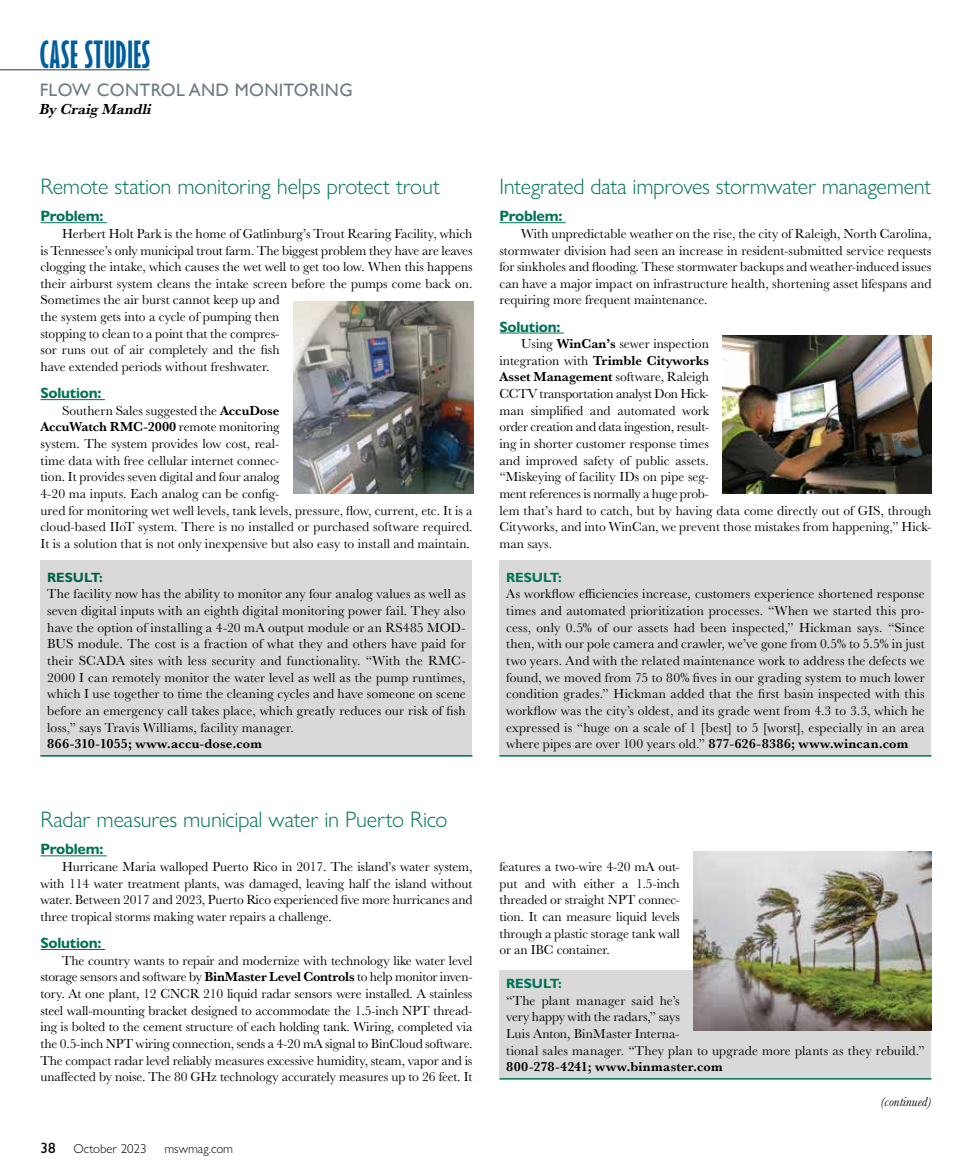
<style>
.page{position:relative;width:972px;height:1175px;background:#fff}
.page>*{position:absolute;margin:0;border:0;box-sizing:border-box;transform-origin:0 0}
.t1{font:700 34.5px "Gill Sans Nova Extra Cond";letter-spacing:.02em;color:#005e9e}
.t2{font:300 22.5px "Gill Sans Nova";letter-spacing:-.01em;color:#007355}
.t3{font:18px "Gill Sans";letter-spacing:.02em;color:#6b7b84}
.t4{font:700 15px "Gill Sans Nova";letter-spacing:-.02em;color:#007355}
.t5{font:italic 700 15px "Baskerville URW";color:#000}
.t6{font:500 15px "Gill Sans Nova";color:#000}
.t7{font:13.5px/16.6px "Baskerville URW";color:#000;text-align:justify}
.t8{font:700 13.5px "Baskerville URW";letter-spacing:.01em;color:#000}
.t9{font:700 13.5px "Gill Sans";letter-spacing:-.005em;color:#007355}
.t10{font:italic 13.5px "Baskerville";color:#000}
.t11{font:300 12.9px "Gill Sans Nova";color:#000}
.s1{font-weight:700}
</style>
<div class="page">
<hr style="left:40px;top:222px;width:67px;height:1px;background:#007355">
<hr style="left:40px;top:399px;width:65px;height:1px;background:#007355">
<img style="left:293px;top:301px;width:180px;height:192px">
<hr style="left:0;top:69px;width:150px;height:1px;background:#6b7b84">
<div style="left:40px;top:560px;width:432px;height:196px;background:#d9d9d9"></div>
<div style="left:500px;top:560px;width:432px;height:196px;background:#d9d9d9"></div>
<div style="left:500px;top:970px;width:432px;height:107px;background:#d9d9d9"></div>
<hr style="left:40px;top:855px;width:67px;height:1px;background:#007355">
<hr style="left:40px;top:949px;width:65px;height:1px;background:#007355">
<hr style="left:500px;top:1078px;width:432px;height:1px;background:#007355">
<img style="left:693px;top:852px;width:239px;height:178px">
<hr style="left:500px;top:222px;width:66px;height:1px;background:#007355">
<hr style="left:500px;top:332px;width:64px;height:1px;background:#007355">
<hr style="left:500px;top:755px;width:432px;height:1px;background:#007355">
<img style="left:722px;top:335px;width:210px;height:158px">
<h1 class="t1" style="left:40px;top:34px;width:112px">CASE STUDIES</h1>
<h3 class="t3" style="left:40px;top:79px;width:314px">FLOW CONTROL AND MONITORING</h3>
<p class="t5" style="left:40px;top:98px;width:113px">By Craig Mandli</p>
<h2 class="t2" style="left:40px;top:173px;width:401px">Remote station monitoring helps protect trout</h2>
<p class="t4" style="left:40px;top:207px;width:64px">Problem:</p>
<p class="t7" style="left:40px;top:225px;width:434px;text-align:left;text-indent:22px">Herbert Holt Park is the home of Gatlinburg’s Trout Rearing Facility, which is Tennessee’s only municipal trout farm. The biggest problem they have are leaves clogging the intake, which causes the wet well to get too low. When this happens their airburst system cleans the intake screen before the pumps come back on.<br>Sometimes the air burst cannot keep up and<br>the system gets into a cycle of pumping then<br>stopping to clean to a point that the compres-<br>sor runs out of air completely and the fish<br>have extended periods without freshwater.</p>
<p class="t4" style="left:40px;top:384px;width:62px">Solution:</p>
<p class="t7" style="left:40px;top:401px;width:434px;text-align:left;text-indent:22px">Southern Sales suggested the <span class="s1">AccuDose<br>AccuWatch RMC-2000</span> remote monitoring<br>system. The system provides low cost, real-<br>time data with free cellular internet connec-<br>tion. It provides seven digital and four analog<br>4-20 ma inputs. Each analog can be config-<br>ured for monitoring wet well levels, tank levels, pressure, flow, current, etc. It is a cloud-based IIoT system. There is no installed or purchased software required.<br>It is a solution that is not only inexpensive but also easy to install and maintain.</p>
<p class="t9" style="left:47px;top:569px;width:57px">RESULT:</p>
<p class="t7" style="left:47px;top:585px;width:420px">The facility now has the ability to monitor any four analog values as well as seven digital inputs with an eighth digital monitoring power fail. They also have the option of installing a 4-20 mA output module or an RS485 MOD-BUS module. The cost is a fraction of what they and others have paid for their SCADA sites with less security and functionality. “With the RMC-2000 I can remotely monitor the water level as well as the pump runtimes, which I use together to time the cleaning cycles and have someone on scene before an emergency call takes place, which greatly reduces our risk of fish loss,” says Travis Williams, facility manager.</p>
<p class="t8" style="left:47px;top:734px;width:216px">866-310-1055; www.accu-dose.com</p>
<h2 class="t2" style="left:40px;top:806px;width:409px">Radar measures municipal water in Puerto Rico</h2>
<p class="t4" style="left:40px;top:840px;width:64px">Problem:</p>
<p class="t7" style="left:40px;top:857px;width:434px;text-indent:22px">Hurricane Maria walloped Puerto Rico in 2017. The island’s water system, with 114 water treatment plants, was damaged, leaving half the island without water. Between 2017 and 2023, Puerto Rico experienced five more hurricanes and three tropical storms making water repairs a challenge.</p>
<p class="t4" style="left:40px;top:933px;width:62px">Solution:</p>
<p class="t7" style="left:40px;top:951px;width:434px;text-indent:22px">The country wants to repair and modernize with technology like water level storage sensors and software by <span class="s1">BinMaster Level Controls</span> to help monitor inven&shy;tory. At one plant, 12 CNCR 210 liquid radar sensors were installed. A stainless steel wall-mounting bracket designed to accommodate the 1.5-inch NPT thread&shy;ing is bolted to the cement structure of each holding tank. Wiring, completed via the 0.5-inch NPT wiring connection, sends a 4-20 mA signal to BinCloud software.<br>The compact radar level reliably measures excessive humidity, steam, vapor and is unaffected by noise. The 80 GHz technology accurately measures up to 26 feet. It</p>
<p class="t6" style="left:40px;top:1139px;width:16px">38</p>
<p class="t11" style="left:73px;top:1141px;width:75px">October 2023</p>
<p class="t11" style="left:164px;top:1141px;width:70px">mswmag.com</p>
<h2 class="t2" style="left:500px;top:173px;width:433px">Integrated data improves stormwater management</h2>
<p class="t4" style="left:500px;top:207px;width:64px">Problem:</p>
<p class="t7" style="left:500px;top:225px;width:434px;text-indent:22px">With unpredictable weather on the rise, the city of Raleigh, North Carolina, stormwater division had seen an increase in resident-submitted service requests for sinkholes and flooding. These stormwater backups and weather-induced issues can have a major impact on infrastructure health, shortening asset lifespans and requiring more frequent maintenance.</p>
<p class="t4" style="left:500px;top:317px;width:62px">Solution:</p>
<p class="t7" style="left:500px;top:335px;width:433px;text-align:left;text-indent:22px">Using <span class="s1">WinCan’s</span> sewer inspection<br>integration with <span class="s1">Trimble Cityworks<br>Asset Management</span> software, Raleigh<br>CCTV transportation analyst Don Hick-<br>man simplified and automated work<br>order creation and data ingestion, result-<br>ing in shorter customer response times<br>and improved safety of public assets.<br>“Miskeying of facility IDs on pipe seg-<br>ment references is normally a huge prob-<br>lem that’s hard to catch, but by having data come directly out of GIS, through Cityworks, and into WinCan, we prevent those mistakes from happening,” Hick&shy;man says.</p>
<p class="t9" style="left:506px;top:569px;width:57px">RESULT:</p>
<p class="t7" style="left:506px;top:585px;width:420px">As workflow efficiencies increase, customers experience shortened response times and automated prioritization processes. “When we started this pro&shy;cess, only 0.5% of our assets had been inspected,” Hickman says. “Since then, with our pole camera and crawler, we’ve gone from 0.5% to 5.5% in just two years. And with the related maintenance work to address the defects we found, we moved from 75 to 80% fives in our grading system to much lower condition grades.” Hickman added that the first basin inspected with this workflow was the city’s oldest, and its grade went from 4.3 to 3.3, which he expressed is “huge on a scale of 1 [best] to 5 [worst], especially in an area where pipes are over 100 years old.” <span class="s1">877-626-8386; www.wincan.com</span></p>
<p class="t7" style="left:500px;top:857px;width:182px">features a two-wire 4-20 mA out&shy;put and with either a 1.5-inch threaded or straight NPT connec&shy;tion. It can measure liquid levels through a plastic storage tank wall or an IBC container.</p>
<p class="t9" style="left:506px;top:975px;width:57px">RESULT:</p>
<p class="t7" style="left:506px;top:991px;width:420px;text-align:left">“The plant manager said he’s<br>very happy with the radars,” says<br>Luis Anton, BinMaster Interna-<br>tional sales manager. “They plan to upgrade more plants as they rebuild.”</p>
<p class="t8" style="left:506px;top:1057px;width:218px">800-278-4241; www.binmaster.com</p>
<p class="t10" style="left:881px;top:1092px;width:52px">(continued)</p>
</div>
